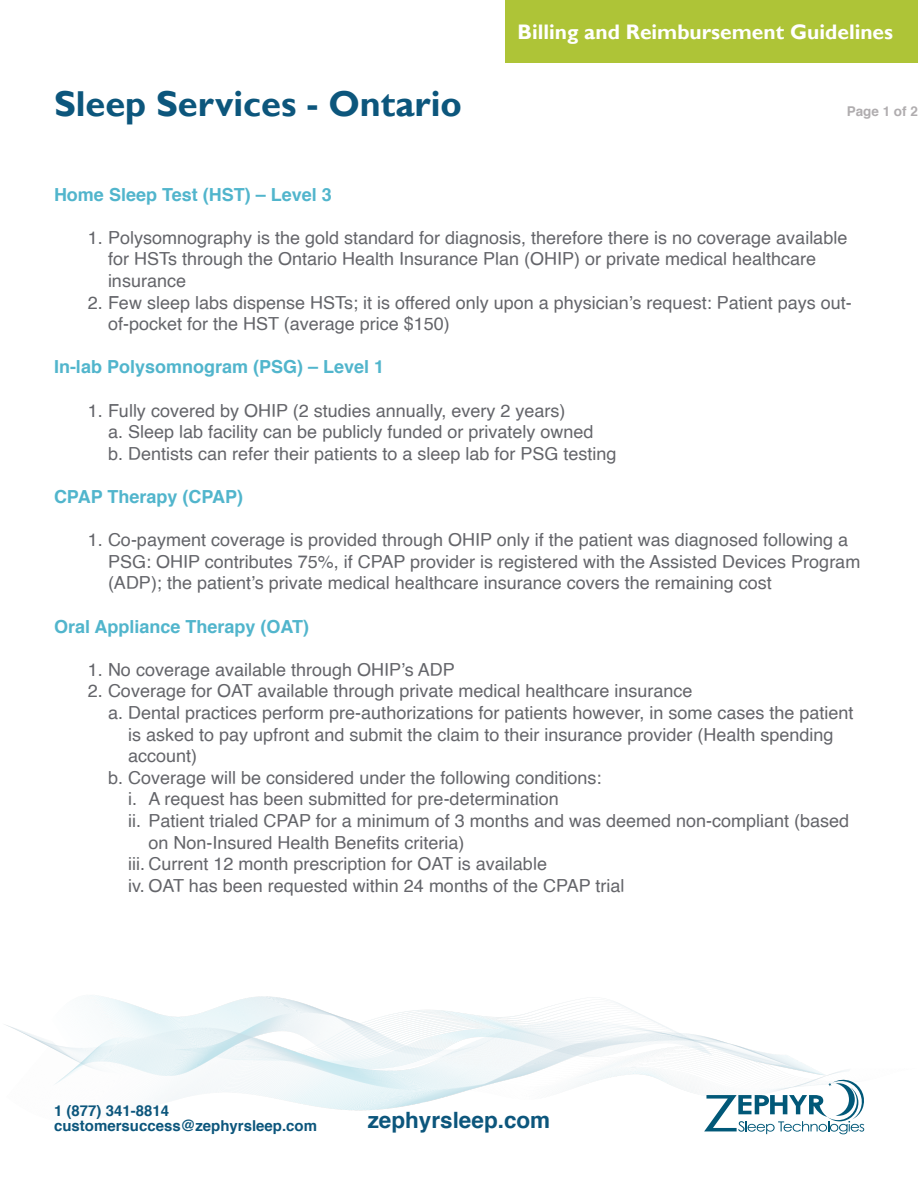
<style>
.page{position:relative;width:918px;height:1188px;background:#fff}
.page>*{position:absolute;margin:0;border:0;box-sizing:border-box;transform-origin:0 0}
.t1{font:700 36px "Gill Sans";color:#0c567c}
.t2{font:700 22.5px "Helvetica";color:#0c567c}
.t3{font:700 21px "Gill Sans";color:#fff}
.t4{font:18px/21.6px "Helvetica";color:#64656a}
.t5{font:700 18px "Helvetica";color:#51b5cc}
.t6{font:700 15px/15px "Helvetica";color:#0c567c}
.t7{font:700 13.5px "Helvetica";color:#b0adaf}
</style>
<div class="page">
<img style="left:6px;top:995px;width:859px;height:140px">
<div style="left:505px;top:0;width:413px;height:62px;background:#aec437"></div>
<svg style="left:704px;top:1080px;width:160px;height:54px"></svg>
<p class="t1" style="left:54px;top:82px;width:409px">Sleep Services - Ontario</p>
<p class="t3" style="left:517px;top:20px;width:377px">Billing and Reimbursement Guidelines</p>
<p class="t7" style="left:847px;top:101px;width:73px">Page 1 of 2</p>
<p class="t5" style="left:54px;top:180px;width:279px">Home Sleep Test (HST) – Level 3</p>
<p class="t4" style="left:108px;top:227px;width:741px;text-indent:-20px">1. Polysomnography is the gold standard for diagnosis, therefore there is no coverage available for HSTs through the Ontario Health Insurance Plan (OHIP) or private medical healthcare insurance</p>
<p class="t4" style="left:108px;top:292px;width:745px;text-indent:-20px">2. Few sleep labs dispense HSTs; it is offered only upon a physician’s request: Patient pays out&shy;of-pocket for the HST (average price $150)</p>
<p class="t5" style="left:54px;top:353px;width:332px">In-lab Polysomnogram (PSG) – Level 1</p>
<p class="t4" style="left:88px;top:400px;width:479px">1. Fully covered by OHIP (2 studies annually, every 2 years)</p>
<p class="t4" style="left:108px;top:422px;width:487px">a. Sleep lab facility can be publicly funded or privately owned</p>
<p class="t4" style="left:108px;top:443px;width:510px">b. Dentists can refer their patients to a sleep lab for PSG testing</p>
<p class="t5" style="left:54px;top:482px;width:191px">CPAP Therapy (CPAP)</p>
<p class="t4" style="left:108px;top:530px;width:754px;text-indent:-20px">1. Co-payment coverage is provided through OHIP only if the patient was diagnosed following a<br>PSG: OHIP contributes 75%, if CPAP provider is registered with the Assisted Devices Program (ADP); the patient’s private medical healthcare insurance covers the remaining cost</p>
<p class="t5" style="left:54px;top:612px;width:257px">Oral Appliance Therapy (OAT)</p>
<p class="t4" style="left:88px;top:659px;width:369px">1. No coverage available through OHIP’s ADP</p>
<p class="t4" style="left:88px;top:681px;width:606px">2. Coverage for OAT available through private medical healthcare insurance</p>
<p class="t4" style="left:128px;top:702px;width:727px;text-indent:-20px">a. Dental practices perform pre-authorizations for patients however, in some cases the patient is asked to pay upfront and submit the claim to their insurance provider (Health spending account)</p>
<p class="t4" style="left:108px;top:767px;width:495px">b. Coverage will be considered under the following conditions:</p>
<p class="t4" style="left:128px;top:789px;width:432px">i. A request has been submitted for pre-determination</p>
<p class="t4" style="left:148px;top:810px;width:702px;text-indent:-20px">ii. Patient trialed CPAP for a minimum of 3 months and was deemed non-compliant (based on Non-Insured Health Benefits criteria)</p>
<p class="t4" style="left:128px;top:854px;width:420px">iii. Current 12 month prescription for OAT is available</p>
<p class="t4" style="left:128px;top:875px;width:498px">iv. OAT has been requested within 24 months of the CPAP trial</p>
<p class="t6" style="left:54px;top:1103px;width:265px">1 (877) 341-8814 customersuccess@zephyrsleep.com</p>
<p class="t2" style="left:368px;top:1102px;width:184px">zephyrsleep.com</p>
</div>
